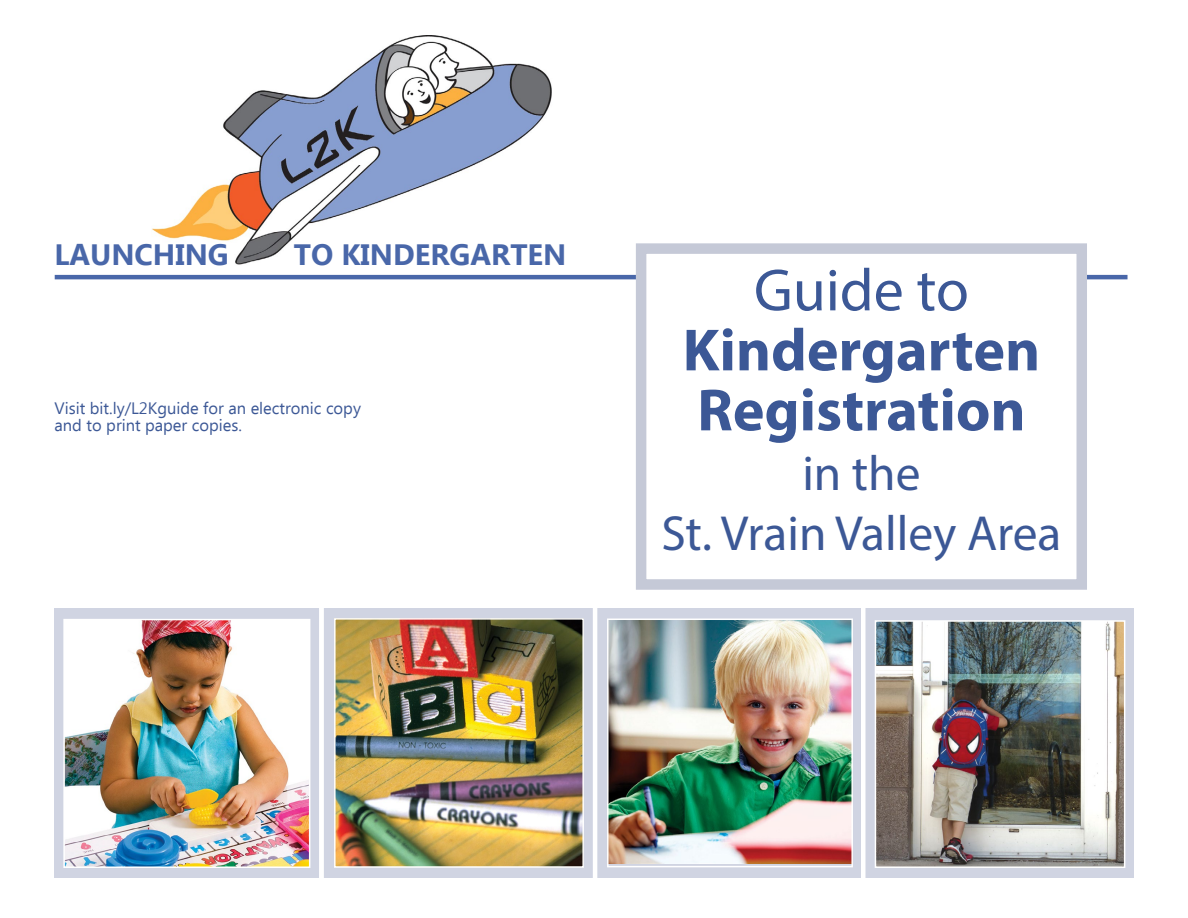
<style>
.page{position:relative;width:1188px;height:918px;background:#fff}
.page>*{position:absolute;margin:0;border:0;box-sizing:border-box;transform-origin:0 0}
.t1{font:700 60px/60px "Myriad Pro";color:#3c5896}
.t2{font:60px "Myriad Pro";color:#3c5896}
.t3{font:49.5px/60px "Myriad Pro";color:#3c5896;text-align:center}
.t4{font:700 29.4px "Ebrima";color:#4967a9}
.t5{font:16.5px/16.5px "Ebrima";color:#3c5896}
</style>
<div class="page">
<div style="left:55px;top:608px;width:1079px;height:270px;background:#d0d4e2"></div>
<img style="left:337px;top:621px;width:244px;height:244px">
<div style="left:334px;top:618px;width:250px;height:250px;border:2px solid #fff"></div>
<div style="left:319px;top:603px;width:5px;height:283px;background:#fff"></div>
<hr style="left:593px;top:604px;width:4px;height:281px;background:#fff">
<img style="left:152px;top:35px;width:400px;height:230px">
<hr style="left:55px;top:275px;width:1073px;height:4px;background:#4967a9">
<hr style="left:861px;top:597px;width:4px;height:290px;background:#fff">
<img style="left:66px;top:622px;width:241px;height:243px">
<div style="left:63px;top:619px;width:247px;height:249px;border:2px solid #fff"></div>
<img style="left:878px;top:623px;width:244px;height:242px">
<div style="left:875px;top:620px;width:250px;height:248px;border:2px solid #fff"></div>
<img style="left:609px;top:621px;width:242px;height:243px">
<div style="left:607px;top:619px;width:246px;height:248px;border:1px solid #fff"></div>
<div style="left:636px;top:243px;width:451px;height:347px;background:#fff;border:10px solid #c5c9d7"></div>
<h3 class="t4" style="left:54px;top:232px;width:176px">LAUNCHING</h3>
<h3 class="t4" style="left:294px;top:232px;width:274px">TO KINDERGARTEN</h3>
<p class="t5" style="left:55px;top:401px;width:308px">Visit bit.ly/L2Kguide for an electronic copy and to print paper copies.</p>
<h1 class="t2" style="left:754px;top:253px;width:216px">Guide to</h1>
<h1 class="t1" style="left:683px;top:318px;width:359px">Kindergarten<br>Registration</h1>
<h2 class="t3" style="left:661px;top:443px;width:402px">in the<br>St. Vrain Valley Area</h2>
</div>
